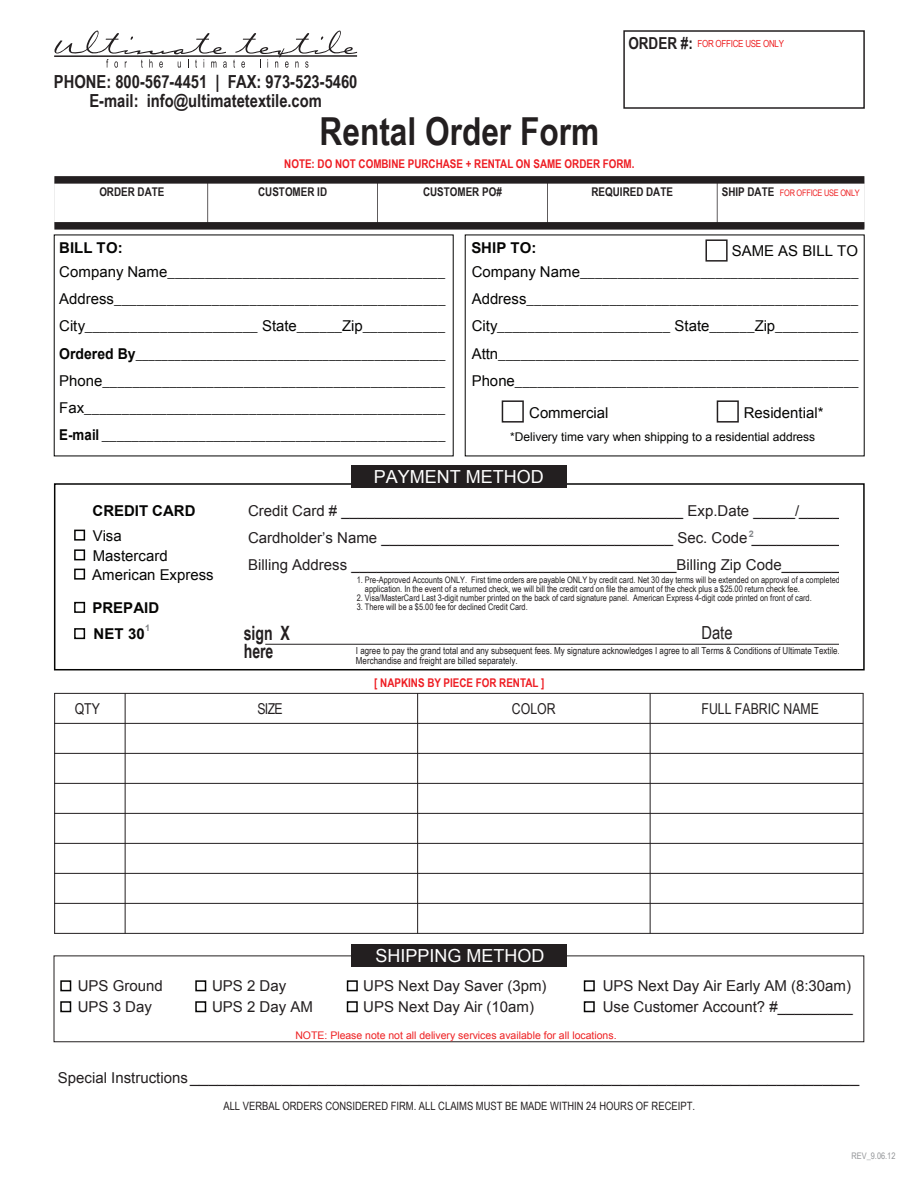
<style>
.page{position:relative;width:918px;height:1188px;background:#fff}
.page>*{position:absolute;margin:0;border:0;box-sizing:border-box;transform-origin:0 0}
.t1{font:700 38.55px "Arial Narrow";color:#231f20}
.t2{font:700 19.8px/18px "Arial Narrow";color:#231f20;scale:.87 1}
.t3{font:700 18px/19.6px "Arial Narrow";color:#231f20;text-align:center}
.t4{font:18px "Arial";color:#fff}
.t5{font:18px "Arial Narrow";color:#231f20}
.t6{font:15px/21px "Arial";color:#231f20}
.t7{font:15px/27px "Arial";color:#050504}
.t8{font:700 15px/26.2px "Arial";color:#050504}
.t9{font:15px "Arial Narrow";color:#231f20}
.t10{font:700 15px "Arial";letter-spacing:.005em;color:#fff}
.t11{font:700 15px "Arial";color:#050504;scale:.94 1}
.t12{font:700 15px "Arial";color:#050504;scale:.89 1}
.t13{font:700 12px "Arial Narrow";color:#ee1d23}
.t14{font:12px "Arial";letter-spacing:-.005em;color:#050504}
.t15{font:700 12px "Arial Narrow";color:#231f20}
.t16{font:11.55px "Arial Narrow";color:#231f20}
.t17{font:10.5px "Arial";color:#ee2123}
.t18{font:9.75px/10.5px "Arial Narrow";color:#231f20}
.t19{font:9.75px "Arial Narrow";letter-spacing:-.025em;color:#ee2123}
.t20{font:9px/9px "Arial Narrow";color:#231f20}
.t21{font:9px "Arial Narrow";letter-spacing:-.025em;color:#ee2123}
.t22{font:9px "Arial Narrow";color:#939598}
.t23{font:700 9px "Arial";color:#808285}
.s1{font-weight:700;font-size:16.5px;color:#231f20}
.s2{font-weight:700;font-size:12px;color:#231f20}
</style>
<div class="page">
<hr style="left:54px;top:55px;width:303px;height:2px;background:#231f20">
<svg style="left:233px;top:31px;width:124px;height:37px"></svg>
<svg style="left:54px;top:31px;width:173px;height:37px"></svg>
<div style="left:584px;top:980px;width:11px;height:11px;border:2px solid #050504"></div>
<div style="left:584px;top:1001px;width:11px;height:11px;border:2px solid #050504"></div>
<div style="left:347px;top:980px;width:11px;height:11px;border:2px solid #050504"></div>
<div style="left:347px;top:1001px;width:11px;height:11px;border:2px solid #050504"></div>
<div style="left:195px;top:980px;width:11px;height:11px;border:2px solid #050504"></div>
<div style="left:195px;top:1001px;width:11px;height:11px;border:2px solid #050504"></div>
<div style="left:60px;top:980px;width:11px;height:11px;border:2px solid #050504"></div>
<div style="left:60px;top:1001px;width:11px;height:11px;border:2px solid #050504"></div>
<div style="left:54px;top:956px;width:810px;height:86px;border:1px solid #231f20"></div>
<div style="left:351px;top:944px;width:216px;height:23px;background:#231f20"></div>
<hr style="left:863px;top:693px;width:1px;height:241px;background:#231f20">
<hr style="left:650px;top:693px;width:1px;height:241px;background:#231f20">
<hr style="left:417px;top:693px;width:1px;height:241px;background:#231f20">
<hr style="left:125px;top:693px;width:1px;height:241px;background:#231f20">
<hr style="left:54px;top:693px;width:1px;height:241px;background:#231f20">
<hr style="left:54px;top:933px;width:809px;height:1px;background:#231f20">
<hr style="left:54px;top:903px;width:809px;height:1px;background:#231f20">
<hr style="left:54px;top:873px;width:809px;height:1px;background:#231f20">
<hr style="left:54px;top:843px;width:809px;height:1px;background:#231f20">
<hr style="left:54px;top:813px;width:809px;height:1px;background:#231f20">
<hr style="left:54px;top:783px;width:809px;height:1px;background:#231f20">
<hr style="left:54px;top:753px;width:809px;height:1px;background:#231f20">
<hr style="left:54px;top:723px;width:809px;height:1px;background:#231f20">
<hr style="left:54px;top:693px;width:809px;height:1px;background:#231f20">
<hr style="left:265px;top:644px;width:587px;height:1px;background:#231f20">
<div style="left:74px;top:569px;width:11px;height:11px;border:2px solid #050504"></div>
<div style="left:74px;top:549px;width:11px;height:11px;border:2px solid #050504"></div>
<div style="left:74px;top:530px;width:11px;height:11px;border:2px solid #050504"></div>
<div style="left:74px;top:602px;width:11px;height:11px;border:2px solid #050504"></div>
<div style="left:74px;top:628px;width:11px;height:11px;border:2px solid #050504"></div>
<div style="left:839px;top:497px;width:20px;height:170px;background:#fff"></div>
<div style="left:54px;top:483px;width:811px;height:187px;border:2px solid #050504"></div>
<div style="left:351px;top:465px;width:216px;height:23px;background:#231f20"></div>
<div style="left:502px;top:400px;width:22px;height:23px;background:#fff;border:2px solid #231f20"></div>
<div style="left:717px;top:400px;width:22px;height:23px;background:#fff;border:2px solid #231f20"></div>
<div style="left:705px;top:239px;width:23px;height:23px;background:#fff;border:2px solid #231f20"></div>
<svg style="left:54px;top:176px;width:810px;height:54px"></svg>
<svg style="left:207px;top:180px;width:1px;height:46px"></svg>
<svg style="left:377px;top:180px;width:1px;height:46px"></svg>
<svg style="left:547px;top:181px;width:1px;height:46px"></svg>
<svg style="left:717px;top:180px;width:1px;height:47px"></svg>
<div style="left:623px;top:30px;width:242px;height:79px;background:#fff;border:2px solid #231f20"></div>
<p class="t19" style="left:628px;top:38px;width:157px"><span class="s1">ORDER #:</span> FOR OFFICE USE ONLY</p>
<p class="t3" style="left:54px;top:71px;width:305px">PHONE: 800-567-4451 | FAX: 973-523-5460<br>E-mail: info@ultimatetextile.com</p>
<h1 class="t1" style="left:320px;top:109px;width:281px">Rental Order Form</h1>
<p class="t13" style="left:284px;top:157px;width:352px">NOTE: DO NOT COMBINE PURCHASE + RENTAL ON SAME ORDER FORM.</p>
<p class="t15" style="left:99px;top:185px;width:67px">ORDER DATE</p>
<p class="t15" style="left:258px;top:185px;width:70px">CUSTOMER ID</p>
<p class="t15" style="left:423px;top:185px;width:80px">CUSTOMER PO#</p>
<p class="t15" style="left:592px;top:185px;width:83px">REQUIRED DATE</p>
<p class="t21" style="left:722px;top:188px;width:140px"><span class="s2">SHIP DATE</span> FOR OFFICE USE ONLY</p>
<p class="t8" style="left:59px;top:235px;width:65px">BILL TO:</p>
<p class="t8" style="left:471px;top:235px;width:67px">SHIP TO:</p>
<p class="t7" style="left:59px;top:258px;width:110px">Company Name<br>Address<br>City</p>
<p class="t7" style="left:262px;top:312px;width:36px">State</p>
<p class="t7" style="left:342px;top:312px;width:22px">Zip</p>
<p class="t7" style="left:472px;top:258px;width:110px">Company Name<br>Address<br>City</p>
<p class="t7" style="left:732px;top:237px;width:128px">SAME AS BILL TO</p>
<p class="t7" style="left:675px;top:312px;width:36px">State</p>
<p class="t7" style="left:755px;top:312px;width:22px">Zip</p>
<p class="t11" style="left:59px;top:346px;width:83px">Ordered By</p>
<p class="t7" style="left:59px;top:368px;width:45px">Phone<br>Fax</p>
<p class="t12" style="left:59px;top:427px;width:47px">E-mail</p>
<p class="t8" style="left:93px;top:498px;width:104px">CREDIT CARD</p>
<p class="t7" style="left:93px;top:522px;width:31px">Visa</p>
<p class="t7" style="left:93px;top:542px;width:76px">Mastercard</p>
<p class="t7" style="left:92px;top:561px;width:123px">American Express</p>
<p class="t8" style="left:93px;top:595px;width:68px">PREPAID<br>NET 30</p>
<p class="t23" style="left:145px;top:623px;width:7px">1</p>
<p class="t7" style="left:472px;top:341px;width:45px">Attn<br>Phone</p>
<p class="t7" style="left:529px;top:399px;width:81px">Commercial</p>
<p class="t7" style="left:744px;top:399px;width:81px">Residential*</p>
<p class="t14" style="left:510px;top:430px;width:306px">*Delivery time vary when shipping to a residential address</p>
<p class="t10" style="left:386px;top:467px;width:156px">ETHOD OF PAYMENT</p>
<p class="t4" style="left:373px;top:467px;width:172px"><sup>M</sup>PAYMENT METHOD</p>
<p class="t6" style="left:248px;top:497px;width:602px;line-height:27.3px">Credit Card # _________________________________________ Exp.Date _____/_____<br>Cardholder’s Name ___________________________________ Sec. Code ___________<br>Billing Address _______________________________________Billing Zip Code________</p>
<p class="t23" style="left:749px;top:529px;width:7px">2</p>
<p class="t20" style="left:365px;top:576px;width:477px;text-indent:-8px">1. Pre-Approved Accounts ONLY. First time orders are payable ONLY by credit card. Net 30 day terms will be extended on approval of a completed application. In the event of a returned check, we will bill the credit card on file the amount of the check plus a $25.00 return check fee.</p>
<p class="t20" style="left:357px;top:594px;width:456px">2. Visa/MasterCard Last 3-digit number printed on the back of card signature panel. American Express 4-digit code printed on front of card.</p>
<p class="t20" style="left:357px;top:603px;width:173px">3. There will be a $5.00 fee for declined Credit Card.</p>
<h2 class="t2" style="left:244px;top:624px;width:55px">sign X here</h2>
<p class="t5" style="left:701px;top:622px;width:33px">Date</p>
<p class="t18" style="left:356px;top:645px;width:485px">I agree to pay the grand total and any subsequent fees. My signature acknowledges I agree to all Terms &amp; Conditions of Ultimate Textile.<br>Merchandise and freight are billed separately.</p>
<p class="t13" style="left:374px;top:676px;width:172px">[ NAPKINS BY PIECE FOR RENTAL ]</p>
<p class="t9" style="left:75px;top:700px;width:27px">QTY</p>
<p class="t9" style="left:257px;top:700px;width:27px">SIZE</p>
<p class="t9" style="left:512px;top:700px;width:45px">COLOR</p>
<p class="t9" style="left:702px;top:700px;width:119px">FULL FABRIC NAME</p>
<p class="t6" style="left:78px;top:976px;width:87px">UPS Ground<br>UPS 3 Day</p>
<p class="t6" style="left:212px;top:976px;width:102px">UPS 2 Day<br>UPS 2 Day AM</p>
<p class="t4" style="left:375px;top:945px;width:171px">SHIPPING METHOD</p>
<p class="t6" style="left:363px;top:976px;width:185px">UPS Next Day Saver (3pm)<br>UPS Next Day Air (10am)</p>
<p class="t6" style="left:603px;top:976px;width:252px">UPS Next Day Air Early AM (8:30am)<br>Use Customer Account? #_________</p>
<p class="t17" style="left:295px;top:1030px;width:323px">NOTE: Please note not all delivery services available for all locations.</p>
<p class="t6" style="left:58px;top:1067px;width:803px">Special Instructions _________________________________________________________________________</p>
<p class="t16" style="left:223px;top:1099px;width:473px">ALL VERBAL ORDERS CONSIDERED FIRM. ALL CLAIMS MUST BE MADE WITHIN 24 HOURS OF RECEIPT.</p>
<p class="t22" style="left:852px;top:1151px;width:45px">REV_9.06.12</p>
</div>
